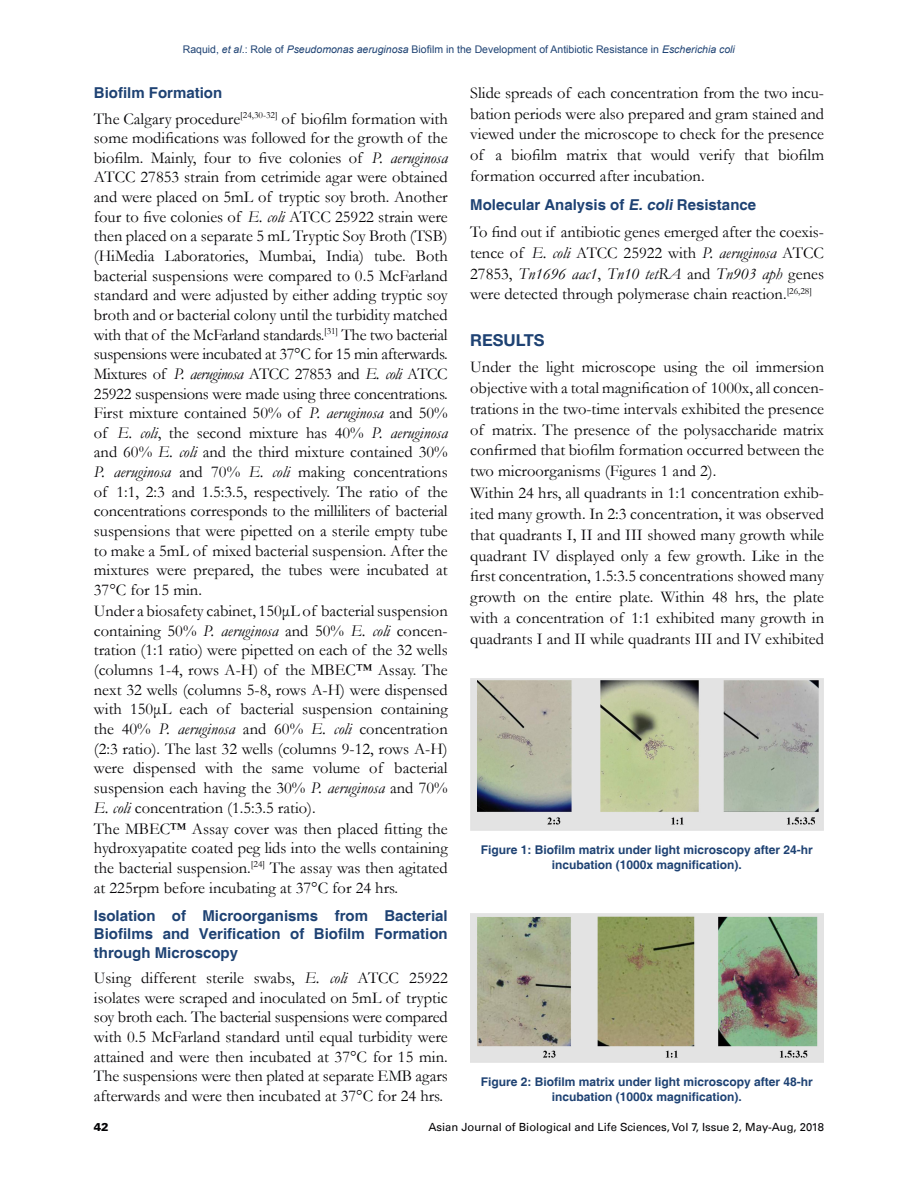
<style>
.page{position:relative;width:918px;height:1188px;background:#fff}
.page>*{position:absolute;margin:0;border:0;box-sizing:border-box;transform-origin:0 0}
.Body_Text{font:16.5px/19.6px "Garamond";color:#050406;text-align:justify}
.t1{font:700 16.5px "Helvetica Neue LT Std";color:#1e4273}
.t2{font:700 15px/18.1px "Helvetica";color:#1e4273;text-align:justify}
.Fig_caption{font:700 12px/15px "Helvetica";color:#1e4273;text-align:center}
.t3{font:11.25px "Univers LT";color:#050406}
.t4{font:900 11.25px "Univers LT";color:#050406}
.t5{font:10.5px "Arial";color:#1e4273}
.s1{font-style:italic}
.s2{color:#000}
</style>
<div class="page">
<img style="left:470px;top:679px;width:354px;height:152px">
<img style="left:470px;top:914px;width:354px;height:149px">
<p class="t5" style="left:183px;top:42px;width:554px">Raquid, <span class="s1">et al</span>.: Role of <span class="s1">Pseudomonas aeruginosa</span> Biofilm in the Development of Antibiotic Resistance in <span class="s1">Escherichia coli</span></p>
<h2 class="t2" style="left:94px;top:84px;width:130px">Biofilm Formation</h2>
<p class="Body_Text" style="left:94px;top:108px;width:355px">The Calgary procedure<sup>[24,30-32]</sup> of biofilm formation with some modifications was followed for the growth of the biofilm. Mainly, four to five colonies of <span class="s1">P. aeruginosa </span>ATCC 27853 strain from cetrimide agar were obtained and were placed on 5mL of tryptic soy broth. Another four to five colonies of <span class="s1">E. coli</span> ATCC 25922 strain were then placed on a separate 5 mL Tryptic Soy Broth (TSB) (HiMedia Laboratories, Mumbai, India) tube. Both bacterial suspensions were compared to 0.5 McFarland standard and were adjusted by either adding tryptic soy broth and or bacterial colony until the turbidity matched with that of the McFarland standards.<sup>[31]</sup> The two bacterial suspensions were incubated at 37°C for 15 min afterwards.<br>Mixtures of <span class="s1">P. aeruginosa</span> ATCC 27853 and <span class="s1">E. coli</span> ATCC 25922 suspensions were made using three concentrations.<br>First mixture contained 50% of <span class="s1">P. aeruginosa</span> and 50% of <span class="s1">E. coli</span>, the second mixture has 40% <span class="s1">P. aeruginosa </span>and 60% <span class="s1">E. coli</span> and the third mixture contained 30% <span class="s1">P. aeruginosa</span> and 70% <span class="s1">E. coli</span> making concentrations of 1:1, 2:3 and 1.5:3.5, respectively. The ratio of the concentrations corresponds to the milliliters of bacterial suspensions that were pipetted on a sterile empty tube to make a 5mL of mixed bacterial suspension. After the mixtures were prepared, the tubes were incubated at 37°C for 15 min.</p>
<p class="Body_Text" style="left:94px;top:601px;width:355px">Under a biosafety cabinet, 150μL of bacterial suspension containing 50% <span class="s1">P. aeruginosa</span> and 50% <span class="s1">E. coli</span> concen&shy;tration (1:1 ratio) were pipetted on each of the 32 wells (columns 1-4, rows A-H) of the MBEC™ Assay. The next 32 wells (columns 5-8, rows A-H) were dispensed with 150μL each of bacterial suspension containing the 40% <span class="s1">P. aeruginosa</span> and 60% <span class="s1">E. coli</span> concentration (2:3 ratio). The last 32 wells (columns 9-12, rows A-H) were dispensed with the same volume of bacterial suspension each having the 30% <span class="s1">P. aeruginosa</span> and 70% <span class="s1">E. coli</span> concentration (1.5:3.5 ratio).</p>
<p class="Body_Text" style="left:94px;top:818px;width:355px">The MBEC™ Assay cover was then placed fitting the hydroxyapatite coated peg lids into the wells containing the bacterial suspension.<sup>[24]</sup> The assay was then agitated at 225rpm before incubating at 37°C for 24 hrs.</p>
<h2 class="t2" style="left:94px;top:908px;width:355px">Isolation of Microorganisms from Bacterial Biofilms and Verification of Biofilm Formation through Microscopy</h2>
<p class="Body_Text" style="left:94px;top:968px;width:355px">Using different sterile swabs, <span class="s1">E. coli</span> ATCC 25922 isolates were scraped and inoculated on 5mL of tryptic soy broth each. The bacterial suspensions were compared with 0.5 McFarland standard until equal turbidity were attained and were then incubated at 37°C for 15 min.<br>The suspensions were then plated at separate EMB agars afterwards and were then incubated at 37°C for 24 hrs.</p>
<p class="Body_Text" style="left:470px;top:82px;width:355px;line-height:20.7px">Slide spreads of each concentration from the two incu&shy;bation periods were also prepared and gram stained and viewed under the microscope to check for the presence of a biofilm matrix that would verify that biofilm formation occurred after incubation.</p>
<h2 class="t2" style="left:470px;top:197px;width:287px">Molecular Analysis of <span class="s1">E. coli</span> Resistance</h2>
<p class="Body_Text" style="left:470px;top:221px;width:355px;line-height:20.7px">To find out if antibiotic genes emerged after the coexis&shy;tence of <span class="s1">E. coli</span> ATCC 25922 with <span class="s1">P. aeruginosa</span> ATCC <span class="s2">27853</span>, <span class="s1">Tn1696 aac1</span>, <span class="s1">Tn10 tetRA</span> and <span class="s1">Tn903 aph</span> genes were detected through polymerase chain reaction.<sup>[26,28]</sup></p>
<h1 class="t1" style="left:470px;top:330px;width:76px">RESULTS</h1>
<p class="Body_Text" style="left:470px;top:356px;width:355px;line-height:20.7px">Under the light microscope using the oil immersion objective with a total magnification of 1000x, all concen&shy;trations in the two-time intervals exhibited the presence of matrix. The presence of the polysaccharide matrix confirmed that biofilm formation occurred between the two microorganisms (Figures 1 and 2).</p>
<p class="Body_Text" style="left:470px;top:482px;width:355px;line-height:20.7px">Within 24 hrs, all quadrants in 1:1 concentration exhib&shy;ited many growth. In 2:3 concentration, it was observed that quadrants I, II and III showed many growth while quadrant IV displayed only a few growth. Like in the first concentration, 1.5:3.5 concentrations showed many growth on the entire plate. Within 48 hrs, the plate with a concentration of 1:1 exhibited many growth in quadrants I and II while quadrants III and IV exhibited</p>
<p class="Fig_caption" style="left:481px;top:843px;width:334px">Figure 1: Biofilm matrix under light microscopy after 24-hr incubation (1000x magnification).</p>
<p class="Fig_caption" style="left:481px;top:1075px;width:334px">Figure 2: Biofilm matrix under light microscopy after 48-hr incubation (1000x magnification).</p>
<p class="t4" style="left:94px;top:1120px;width:17px">42</p>
<p class="t3" style="left:428px;top:1120px;width:397px">Asian Journal of Biological and Life Sciences, Vol 7, Issue 2, May-Aug, 2018</p>
</div>
